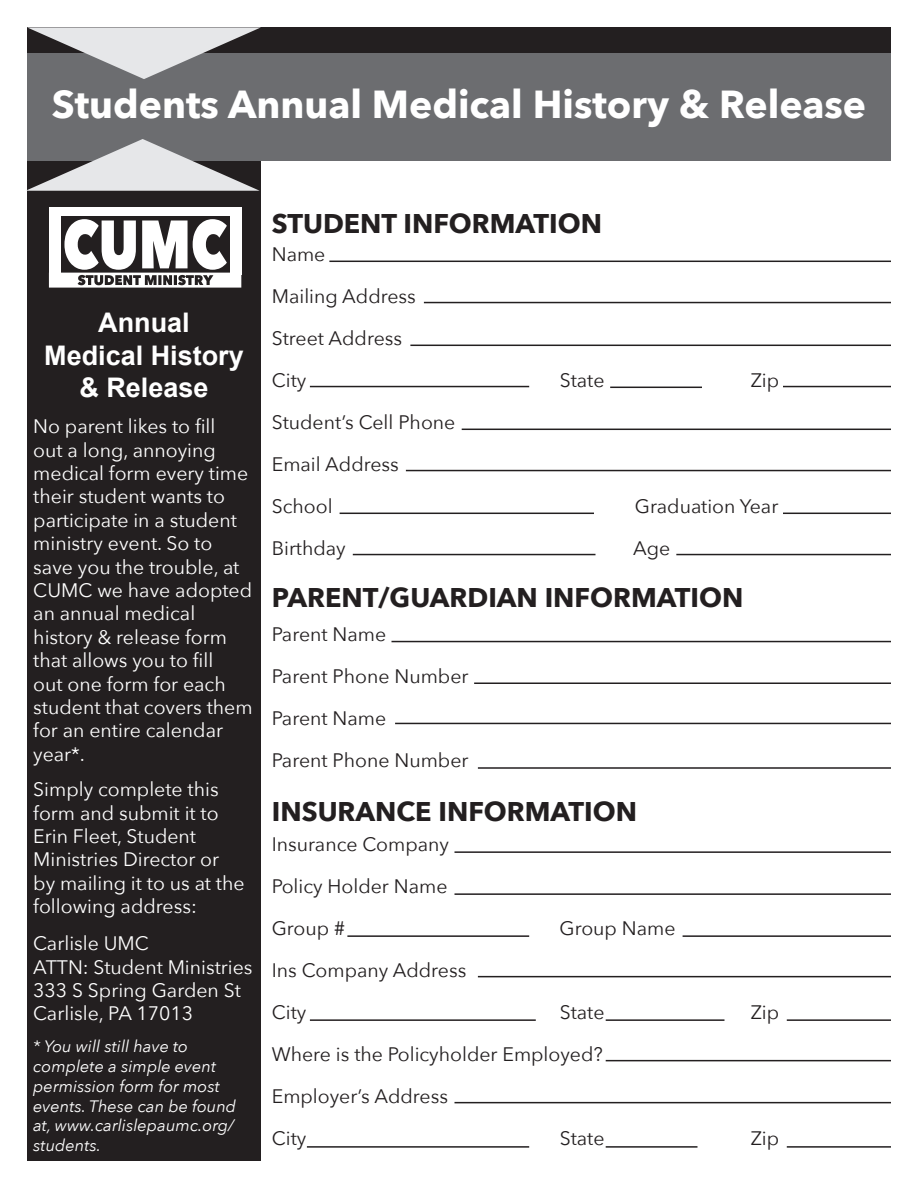
<style>
.page{position:relative;width:918px;height:1188px;background:#fff}
.page>*{position:absolute;margin:0;border:0;box-sizing:border-box;transform-origin:0 0}
.t1{font:700 39px "Avenir Next";color:#fff}
.t2{font:700 27px "Avenir Next";color:#231f20}
.t3{font:700 27px "Arial";color:#fff}
.t4{font:19.5px/23.4px "Avenir Next";color:#fff}
.t5{font:19.5px "Avenir Next";color:#231f20}
.t6{font:italic 16.5px/19.8px "Avenir Next";color:#fff}
</style>
<div class="page">
<div style="left:27px;top:27px;width:864px;height:34px;background:#231f20"></div>
<div style="left:27px;top:79px;width:234px;height:1082px;background:#231f20"></div>
<div style="left:230px;top:214px;width:11px;height:61px;background:#fff"></div>
<div style="left:49px;top:214px;width:12px;height:61px;background:#fff"></div>
<div style="left:49px;top:207px;width:192px;height:9px;background:#fff"></div>
<svg style="left:49px;top:219px;width:192px;height:69px"></svg>
<hr style="left:454px;top:851px;width:437px;height:2px;background:#231f20">
<hr style="left:454px;top:893px;width:437px;height:2px;background:#231f20">
<hr style="left:347px;top:935px;width:182px;height:2px;background:#231f20">
<hr style="left:683px;top:935px;width:208px;height:2px;background:#231f20">
<hr style="left:478px;top:976px;width:413px;height:1px;background:#231f20">
<hr style="left:310px;top:1019px;width:226px;height:2px;background:#231f20">
<hr style="left:606px;top:1019px;width:118px;height:2px;background:#231f20">
<hr style="left:787px;top:1019px;width:104px;height:2px;background:#231f20">
<hr style="left:606px;top:1060px;width:285px;height:1px;background:#231f20">
<hr style="left:454px;top:1102px;width:437px;height:1px;background:#231f20">
<hr style="left:307px;top:1146px;width:222px;height:2px;background:#231f20">
<hr style="left:606px;top:1146px;width:91px;height:2px;background:#231f20">
<hr style="left:787px;top:1146px;width:104px;height:2px;background:#231f20">
<hr style="left:329px;top:261px;width:562px;height:1px;background:#231f20">
<hr style="left:462px;top:429px;width:429px;height:1px;background:#231f20">
<hr style="left:406px;top:470px;width:485px;height:1px;background:#231f20">
<hr style="left:340px;top:513px;width:254px;height:1px;background:#231f20">
<hr style="left:783px;top:513px;width:108px;height:1px;background:#231f20">
<hr style="left:676px;top:554px;width:215px;height:1px;background:#231f20">
<hr style="left:353px;top:554px;width:243px;height:1px;background:#231f20">
<hr style="left:392px;top:641px;width:499px;height:1px;background:#231f20">
<hr style="left:474px;top:682px;width:417px;height:2px;background:#231f20">
<hr style="left:395px;top:723px;width:496px;height:1px;background:#231f20">
<hr style="left:478px;top:767px;width:413px;height:2px;background:#231f20">
<hr style="left:424px;top:302px;width:467px;height:1px;background:#231f20">
<hr style="left:410px;top:345px;width:481px;height:1px;background:#231f20">
<hr style="left:310px;top:386px;width:219px;height:1px;background:#231f20">
<hr style="left:610px;top:387px;width:92px;height:1px;background:#231f20">
<hr style="left:783px;top:386px;width:108px;height:1px;background:#231f20">
<div style="left:27px;top:53px;width:864px;height:108px;background:#6c6d70"></div>
<svg style="left:27px;top:27px;width:234px;height:52px"></svg>
<svg style="left:27px;top:139px;width:233px;height:52px"></svg>
<p class="t1" style="left:52px;top:70px;width:816px">Students Annual Medical History &amp; Release</p>
<p class="t3" style="left:98px;top:305px;width:93px">Annual</p>
<p class="t3" style="left:44px;top:337px;width:201px">Medical History</p>
<p class="t3" style="left:79px;top:370px;width:131px">&amp; Release</p>
<p class="t4" style="left:33px;top:414px;width:221px">No parent likes to fill<br>out a long, annoying medical form every time their student wants to participate in a student ministry event. So to save you the trouble, at<br>CUMC we have adopted an annual medical history &amp; release form that allows you to fill<br>out one form for each student that covers them for an entire calendar year*.</p>
<p class="t4" style="left:33px;top:777px;width:213px">Simply complete this form and submit it to<br>Erin Fleet, Student<br>Ministries Director or by mailing it to us at the following address:</p>
<p class="t4" style="left:33px;top:931px;width:117px">Carlisle UMC</p>
<p class="t4" style="left:33px;top:954px;width:221px">ATTN: Student Ministries</p>
<p class="t4" style="left:33px;top:978px;width:209px">333 S Spring Garden St</p>
<p class="t4" style="left:33px;top:1001px;width:161px">Carlisle, PA 17013</p>
<p class="t6" style="left:33px;top:1036px;width:204px">* You will still have to complete a simple event permission form for most events. These can be found at, www.carlislepaumc.org/ students.</p>
<p class="t2" style="left:272px;top:201px;width:332px">STUDENT INFORMATION</p>
<p class="t5" style="left:272px;top:238px;width:55px">Name</p>
<p class="t5" style="left:272px;top:280px;width:146px">Mailing Address</p>
<p class="t5" style="left:272px;top:322px;width:132px">Street Address</p>
<p class="t5" style="left:272px;top:364px;width:36px">City</p>
<p class="t5" style="left:560px;top:364px;width:46px">State</p>
<p class="t5" style="left:751px;top:364px;width:30px">Zip</p>
<p class="t5" style="left:272px;top:406px;width:185px">Student’s Cell Phone</p>
<p class="t5" style="left:272px;top:448px;width:129px">Email Address</p>
<p class="t5" style="left:272px;top:490px;width:62px">School</p>
<p class="t5" style="left:635px;top:490px;width:145px">Graduation Year</p>
<p class="t5" style="left:272px;top:532px;width:75px">Birthday</p>
<p class="t5" style="left:633px;top:532px;width:39px">Age</p>
<p class="t2" style="left:272px;top:574px;width:473px">PARENT/GUARDIAN INFORMATION</p>
<p class="t5" style="left:272px;top:617px;width:116px">Parent Name</p>
<p class="t5" style="left:272px;top:659px;width:198px">Parent Phone Number</p>
<p class="t5" style="left:272px;top:701px;width:116px">Parent Name</p>
<p class="t5" style="left:272px;top:743px;width:198px">Parent Phone Number</p>
<p class="t2" style="left:272px;top:788px;width:367px">INSURANCE INFORMATION</p>
<p class="t5" style="left:272px;top:828px;width:179px">Insurance Company</p>
<p class="t5" style="left:272px;top:870px;width:177px">Policy Holder Name</p>
<p class="t5" style="left:272px;top:912px;width:75px">Group #</p>
<p class="t5" style="left:560px;top:912px;width:118px">Group Name</p>
<p class="t5" style="left:272px;top:954px;width:196px">Ins Company Address</p>
<p class="t5" style="left:272px;top:996px;width:36px">City</p>
<p class="t5" style="left:560px;top:996px;width:46px">State</p>
<p class="t5" style="left:751px;top:996px;width:30px">Zip</p>
<p class="t5" style="left:272px;top:1038px;width:333px">Where is the Policyholder Employed?</p>
<p class="t5" style="left:272px;top:1080px;width:178px">Employer’s Address</p>
<p class="t5" style="left:272px;top:1122px;width:36px">City</p>
<p class="t5" style="left:560px;top:1122px;width:46px">State</p>
<p class="t5" style="left:751px;top:1122px;width:30px">Zip</p>
</div>
